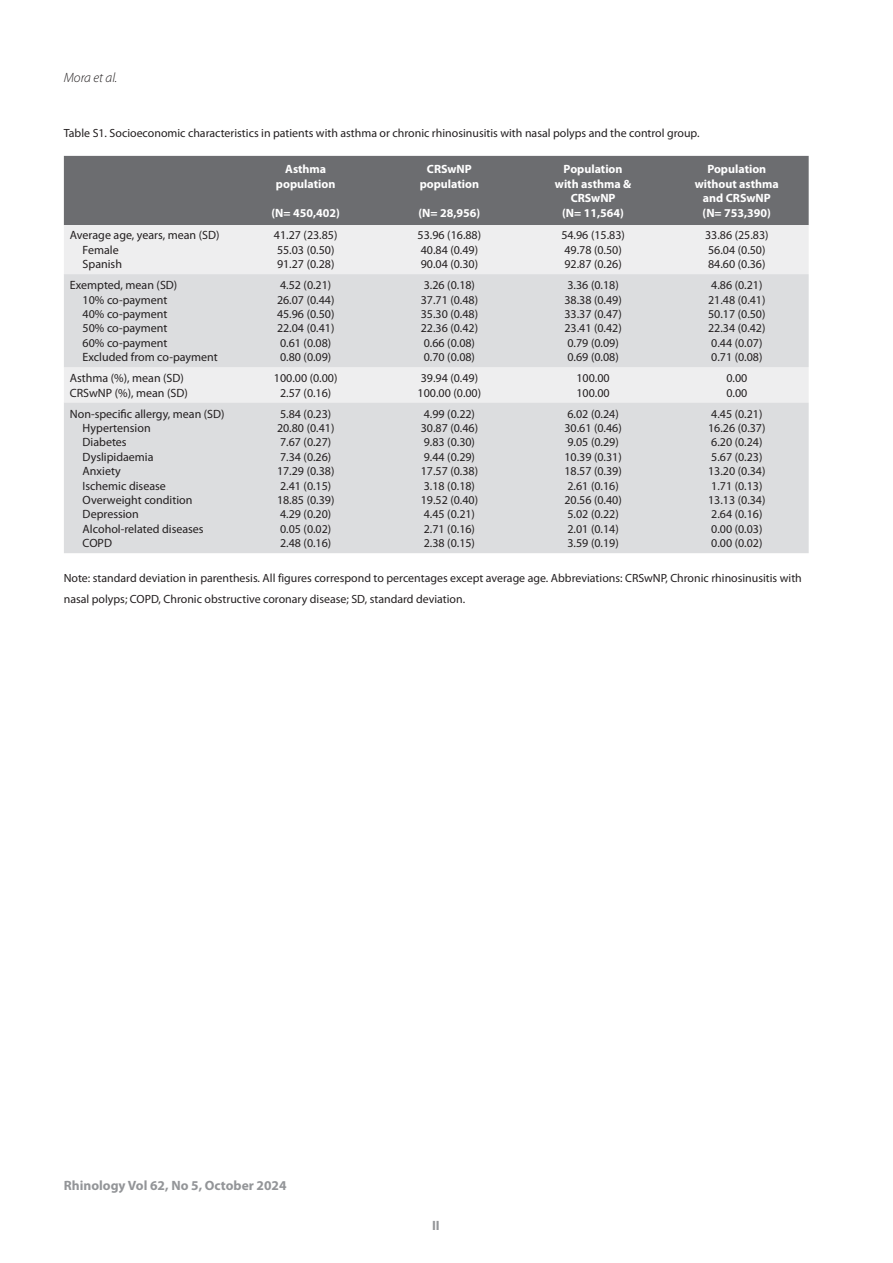
<style>
.page{position:relative;width:893px;height:1263px;background:#fff}
.page>*{position:absolute;margin:0;border:0;box-sizing:border-box;transform-origin:0 0}
.t1{font:700 13.5px "Myriad Pro";color:#939598}
.t2{font:italic 300 13.5px "Myriad Pro";color:#231f20}
.t3{font:12px "Myriad Pro";color:#231f20}
.Tabel_Header{font:700 12px "Myriad Pro";color:#fff}
.bijschrift{font:11.85px/20.2px "Myriad Pro";color:#231f20}
</style>
<div class="page">
<div style="left:64px;top:156px;width:745px;height:69px;background:#6c6d70"></div>
<div style="left:64px;top:225px;width:745px;height:49px;background:#eeeeef"></div>
<svg style="left:64px;top:274px;width:745px;height:279px;background:#dedfe1"></svg>
<p class="t2" style="left:64px;top:70px;width:55px">Mora et al.</p>
<p class="bijschrift" style="left:64px;top:123px;width:637px">Table S1. Socioeconomic characteristics in patients with asthma or chronic rhinosinusitis with nasal polyps and the control group.</p>
<p class="Tabel_Header" style="left:285px;top:163px;width:43px">Asthma</p>
<p class="Tabel_Header" style="left:276px;top:177px;width:61px">population</p>
<p class="Tabel_Header" style="left:271px;top:206px;width:70px">(N= 450,402)</p>
<p class="Tabel_Header" style="left:564px;top:163px;width:60px">Population</p>
<p class="Tabel_Header" style="left:555px;top:177px;width:78px">with asthma &amp;</p>
<p class="Tabel_Header" style="left:571px;top:191px;width:46px">CRSwNP</p>
<p class="Tabel_Header" style="left:562px;top:206px;width:63px">(N= 11,564)</p>
<p class="Tabel_Header" style="left:707px;top:163px;width:60px">Population</p>
<p class="Tabel_Header" style="left:695px;top:177px;width:86px">without asthma</p>
<p class="Tabel_Header" style="left:703px;top:191px;width:69px">and CRSwNP</p>
<p class="Tabel_Header" style="left:703px;top:206px;width:70px">(N= 753,390)</p>
<p class="Tabel_Header" style="left:427px;top:163px;width:46px">CRSwNP</p>
<p class="Tabel_Header" style="left:420px;top:177px;width:61px">population</p>
<p class="Tabel_Header" style="left:418px;top:206px;width:63px">(N= 28,956)</p>
<p class="t3" style="left:70px;top:229px;width:151px">Average age, years, mean (SD)</p>
<p class="t3" style="left:83px;top:243px;width:38px">Female</p>
<p class="t3" style="left:83px;top:258px;width:41px">Spanish</p>
<p class="t3" style="left:274px;top:229px;width:65px">41.27 (23.85)</p>
<p class="t3" style="left:277px;top:243px;width:59px">55.03 (0.50)</p>
<p class="t3" style="left:277px;top:258px;width:59px">91.27 (0.28)</p>
<p class="t3" style="left:418px;top:229px;width:65px">53.96 (16.88)</p>
<p class="t3" style="left:421px;top:243px;width:59px">40.84 (0.49)</p>
<p class="t3" style="left:421px;top:258px;width:59px">90.04 (0.30)</p>
<p class="t3" style="left:561px;top:229px;width:65px">54.96 (15.83)</p>
<p class="t3" style="left:564px;top:243px;width:59px">49.78 (0.50)</p>
<p class="t3" style="left:564px;top:258px;width:59px">92.87 (0.26)</p>
<p class="t3" style="left:705px;top:229px;width:65px">33.86 (25.83)</p>
<p class="t3" style="left:708px;top:243px;width:59px">56.04 (0.50)</p>
<p class="t3" style="left:708px;top:258px;width:59px">84.60 (0.36)</p>
<p class="t3" style="left:70px;top:279px;width:109px">Exempted, mean (SD)</p>
<p class="t3" style="left:83px;top:293px;width:86px">10% co-payment</p>
<p class="t3" style="left:83px;top:307px;width:86px">40% co-payment</p>
<p class="t3" style="left:83px;top:322px;width:86px">50% co-payment</p>
<p class="t3" style="left:83px;top:336px;width:86px">60% co-payment</p>
<p class="t3" style="left:83px;top:351px;width:137px">Excluded from co-payment</p>
<p class="t3" style="left:280px;top:279px;width:53px">4.52 (0.21)</p>
<p class="t3" style="left:277px;top:293px;width:59px">26.07 (0.44)</p>
<p class="t3" style="left:277px;top:307px;width:59px">45.96 (0.50)</p>
<p class="t3" style="left:277px;top:322px;width:59px">22.04 (0.41)</p>
<p class="t3" style="left:280px;top:336px;width:53px">0.61 (0.08)</p>
<p class="t3" style="left:280px;top:351px;width:53px">0.80 (0.09)</p>
<p class="t3" style="left:424px;top:279px;width:53px">3.26 (0.18)</p>
<p class="t3" style="left:421px;top:293px;width:59px">37.71 (0.48)</p>
<p class="t3" style="left:421px;top:307px;width:59px">35.30 (0.48)</p>
<p class="t3" style="left:421px;top:322px;width:59px">22.36 (0.42)</p>
<p class="t3" style="left:424px;top:336px;width:53px">0.66 (0.08)</p>
<p class="t3" style="left:424px;top:351px;width:53px">0.70 (0.08)</p>
<p class="t3" style="left:567px;top:279px;width:53px">3.36 (0.18)</p>
<p class="t3" style="left:564px;top:293px;width:59px">38.38 (0.49)</p>
<p class="t3" style="left:564px;top:307px;width:59px">33.37 (0.47)</p>
<p class="t3" style="left:564px;top:322px;width:59px">23.41 (0.42)</p>
<p class="t3" style="left:567px;top:336px;width:53px">0.79 (0.09)</p>
<p class="t3" style="left:567px;top:351px;width:53px">0.69 (0.08)</p>
<p class="t3" style="left:711px;top:279px;width:53px">4.86 (0.21)</p>
<p class="t3" style="left:708px;top:293px;width:59px">21.48 (0.41)</p>
<p class="t3" style="left:708px;top:307px;width:59px">50.17 (0.50)</p>
<p class="t3" style="left:708px;top:322px;width:59px">22.34 (0.42)</p>
<p class="t3" style="left:711px;top:336px;width:53px">0.44 (0.07)</p>
<p class="t3" style="left:711px;top:351px;width:53px">0.71 (0.08)</p>
<p class="t3" style="left:70px;top:372px;width:115px">Asthma (%), mean (SD)</p>
<p class="t3" style="left:70px;top:386px;width:119px">CRSwNP (%), mean (SD)</p>
<p class="t3" style="left:274px;top:372px;width:65px">100.00 (0.00)</p>
<p class="t3" style="left:280px;top:386px;width:53px">2.57 (0.16)</p>
<p class="t3" style="left:421px;top:372px;width:59px">39.94 (0.49)</p>
<p class="t3" style="left:418px;top:386px;width:65px">100.00 (0.00)</p>
<p class="t3" style="left:576px;top:372px;width:35px">100.00</p>
<p class="t3" style="left:576px;top:386px;width:35px">100.00</p>
<p class="t3" style="left:726px;top:372px;width:22px">0.00</p>
<p class="t3" style="left:726px;top:386px;width:22px">0.00</p>
<p class="t3" style="left:70px;top:407px;width:156px">Non-specific allergy, mean (SD)</p>
<p class="t3" style="left:83px;top:421px;width:70px">Hypertension</p>
<p class="t3" style="left:83px;top:436px;width:46px">Diabetes</p>
<p class="t3" style="left:83px;top:450px;width:72px">Dyslipidaemia</p>
<p class="t3" style="left:83px;top:465px;width:40px">Anxiety</p>
<p class="t3" style="left:83px;top:479px;width:85px">Ischemic disease</p>
<p class="t3" style="left:83px;top:493px;width:111px">Overweight condition</p>
<p class="t3" style="left:83px;top:508px;width:58px">Depression</p>
<p class="t3" style="left:83px;top:522px;width:123px">Alcohol-related diseases</p>
<p class="t3" style="left:83px;top:537px;width:31px">COPD</p>
<p class="t3" style="left:711px;top:407px;width:53px">4.45 (0.21)</p>
<p class="t3" style="left:708px;top:421px;width:59px">16.26 (0.37)</p>
<p class="t3" style="left:711px;top:436px;width:53px">6.20 (0.24)</p>
<p class="t3" style="left:711px;top:450px;width:53px">5.67 (0.23)</p>
<p class="t3" style="left:708px;top:465px;width:59px">13.20 (0.34)</p>
<p class="t3" style="left:711px;top:479px;width:53px">1.71 (0.13)</p>
<p class="t3" style="left:708px;top:493px;width:59px">13.13 (0.34)</p>
<p class="t3" style="left:711px;top:508px;width:53px">2.64 (0.16)</p>
<p class="t3" style="left:711px;top:522px;width:53px">0.00 (0.03)</p>
<p class="t3" style="left:711px;top:537px;width:53px">0.00 (0.02)</p>
<p class="bijschrift" style="left:64px;top:568px;width:740px">Note: standard deviation in parenthesis. All figures correspond to percentages except average age. Abbreviations: CRSwNP, Chronic rhinosinusitis with nasal polyps; COPD, Chronic obstructive coronary disease; SD, standard deviation.</p>
<p class="t3" style="left:280px;top:407px;width:53px">5.84 (0.23)</p>
<p class="t3" style="left:277px;top:421px;width:59px">20.80 (0.41)</p>
<p class="t3" style="left:280px;top:436px;width:53px">7.67 (0.27)</p>
<p class="t3" style="left:280px;top:450px;width:53px">7.34 (0.26)</p>
<p class="t3" style="left:277px;top:465px;width:59px">17.29 (0.38)</p>
<p class="t3" style="left:280px;top:479px;width:53px">2.41 (0.15)</p>
<p class="t3" style="left:277px;top:493px;width:59px">18.85 (0.39)</p>
<p class="t3" style="left:280px;top:508px;width:53px">4.29 (0.20)</p>
<p class="t3" style="left:280px;top:522px;width:53px">0.05 (0.02)</p>
<p class="t3" style="left:280px;top:537px;width:53px">2.48 (0.16)</p>
<p class="t3" style="left:424px;top:407px;width:53px">4.99 (0.22)</p>
<p class="t3" style="left:421px;top:421px;width:59px">30.87 (0.46)</p>
<p class="t3" style="left:424px;top:436px;width:53px">9.83 (0.30)</p>
<p class="t3" style="left:424px;top:450px;width:53px">9.44 (0.29)</p>
<p class="t3" style="left:421px;top:465px;width:59px">17.57 (0.38)</p>
<p class="t3" style="left:424px;top:479px;width:53px">3.18 (0.18)</p>
<p class="t3" style="left:421px;top:493px;width:59px">19.52 (0.40)</p>
<p class="t3" style="left:424px;top:508px;width:53px">4.45 (0.21)</p>
<p class="t3" style="left:424px;top:522px;width:53px">2.71 (0.16)</p>
<p class="t3" style="left:424px;top:537px;width:53px">2.38 (0.15)</p>
<p class="t3" style="left:567px;top:407px;width:53px">6.02 (0.24)</p>
<p class="t3" style="left:564px;top:421px;width:59px">30.61 (0.46)</p>
<p class="t3" style="left:567px;top:436px;width:53px">9.05 (0.29)</p>
<p class="t3" style="left:564px;top:450px;width:59px">10.39 (0.31)</p>
<p class="t3" style="left:564px;top:465px;width:59px">18.57 (0.39)</p>
<p class="t3" style="left:567px;top:479px;width:53px">2.61 (0.16)</p>
<p class="t3" style="left:564px;top:493px;width:59px">20.56 (0.40)</p>
<p class="t3" style="left:567px;top:508px;width:53px">5.02 (0.22)</p>
<p class="t3" style="left:567px;top:522px;width:53px">2.01 (0.14)</p>
<p class="t3" style="left:567px;top:537px;width:53px">3.59 (0.19)</p>
<p class="t1" style="left:64px;top:1178px;width:224px">Rhinology Vol 62, No 5, October 2024</p>
<p class="t1" style="left:432px;top:1218px;width:9px">II</p>
</div>
